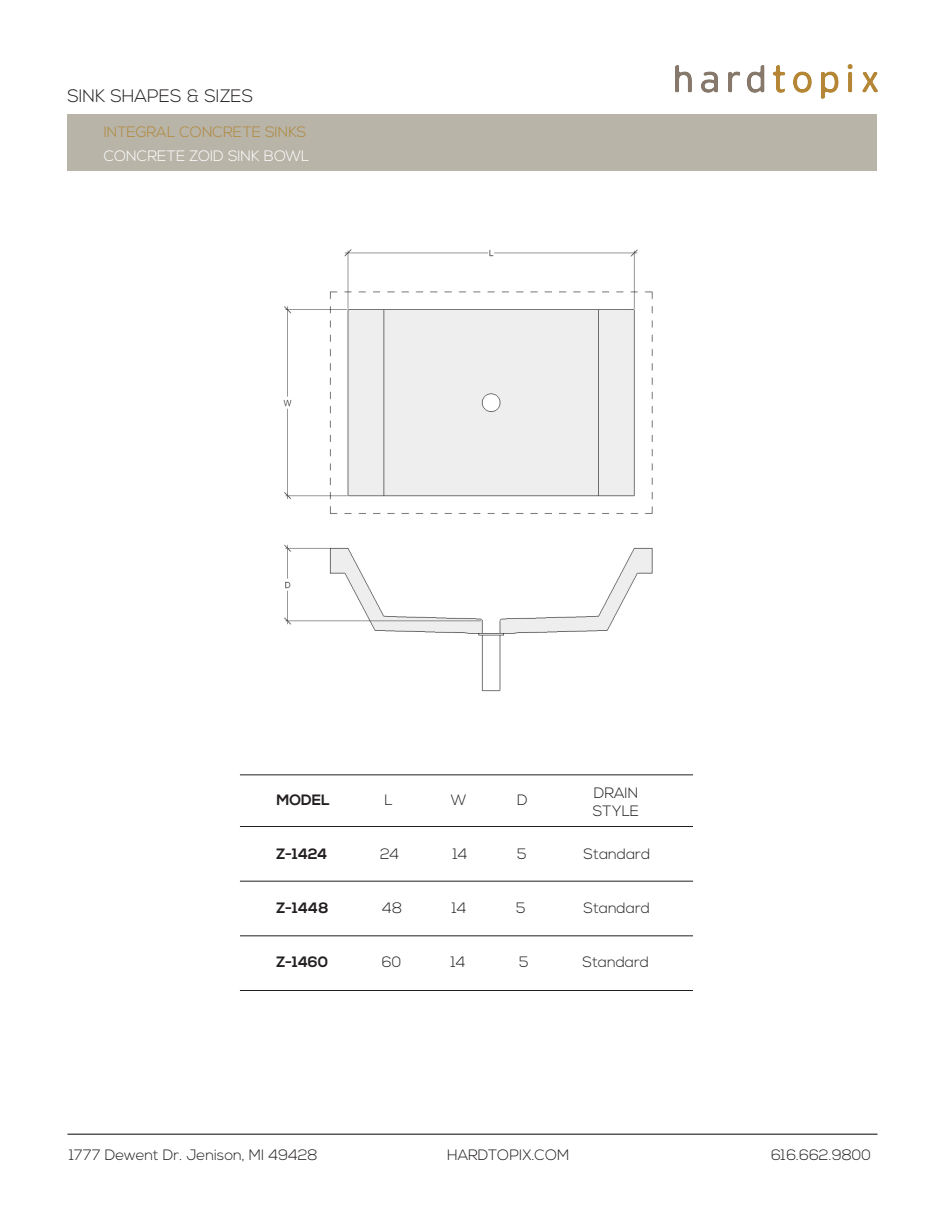
<style>
.page{position:relative;width:945px;height:1215px;background:#fff}
.page>*{position:absolute;margin:0;border:0;box-sizing:border-box;transform-origin:0 0}
.t1{font:300 18px "Nexa";color:#231f20}
.t2{font:300 15px "Nexa";color:#231f20}
.t3{font:700 15px "Nexa";color:#231f20}
.t4{font:300 15px "Nexa";color:#b1883a}
.t5{font:300 15px "Nexa";color:#fff}
</style>
<div class="page">
<div style="left:68px;top:115px;width:810px;height:56px;background:#b8b4a8"></div>
<img style="left:676px;top:65px;width:202px;height:34px">
<img style="left:283px;top:249px;width:370px;height:443px">
<hr style="left:240px;top:775px;width:453px;height:1px;background:#231f20">
<hr style="left:240px;top:826px;width:453px;height:1px;background:#231f20">
<hr style="left:240px;top:881px;width:453px;height:1px;background:#231f20">
<hr style="left:68px;top:1134px;width:810px;height:1px;background:#231f20">
<hr style="left:240px;top:936px;width:453px;height:1px;background:#231f20">
<hr style="left:240px;top:990px;width:453px;height:1px;background:#231f20">
<p class="t1" style="left:68px;top:85px;width:187px">SINK SHAPES &amp; SIZES</p>
<p class="t4" style="left:104px;top:123px;width:204px">INTEGRAL CONCRETE SINKS</p>
<p class="t5" style="left:104px;top:147px;width:207px">CONCRETE ZOID SINK BOWL</p>
<p class="t3" style="left:276px;top:792px;width:55px">MODEL</p>
<p class="t2" style="left:384px;top:792px;width:10px">L</p>
<p class="t2" style="left:451px;top:792px;width:17px">W</p>
<p class="t2" style="left:517px;top:792px;width:12px">D</p>
<p class="t2" style="left:594px;top:784px;width:46px">DRAIN</p>
<p class="t2" style="left:593px;top:802px;width:48px">STYLE</p>
<p class="t3" style="left:276px;top:846px;width:53px">Z-1424</p>
<p class="t2" style="left:380px;top:846px;width:21px">24</p>
<p class="t2" style="left:453px;top:846px;width:16px">14</p>
<p class="t2" style="left:517px;top:846px;width:11px">5</p>
<p class="t2" style="left:584px;top:846px;width:68px">Standard</p>
<p class="t3" style="left:276px;top:900px;width:54px">Z-1448</p>
<p class="t2" style="left:382px;top:900px;width:22px">48</p>
<p class="t2" style="left:452px;top:900px;width:16px">14</p>
<p class="t2" style="left:516px;top:900px;width:11px">5</p>
<p class="t2" style="left:583px;top:900px;width:68px">Standard</p>
<p class="t3" style="left:276px;top:954px;width:53px">Z-1460</p>
<p class="t2" style="left:382px;top:954px;width:21px">60</p>
<p class="t2" style="left:451px;top:954px;width:16px">14</p>
<p class="t2" style="left:519px;top:954px;width:11px">5</p>
<p class="t2" style="left:582px;top:954px;width:68px">Standard</p>
<p class="t2" style="left:69px;top:1146px;width:250px">1777 Dewent Dr. Jenison, MI 49428</p>
<p class="t2" style="left:447px;top:1146px;width:124px">HARDTOPIX.COM</p>
<p class="t2" style="left:771px;top:1146px;width:101px">616.662.9800</p>
</div>
